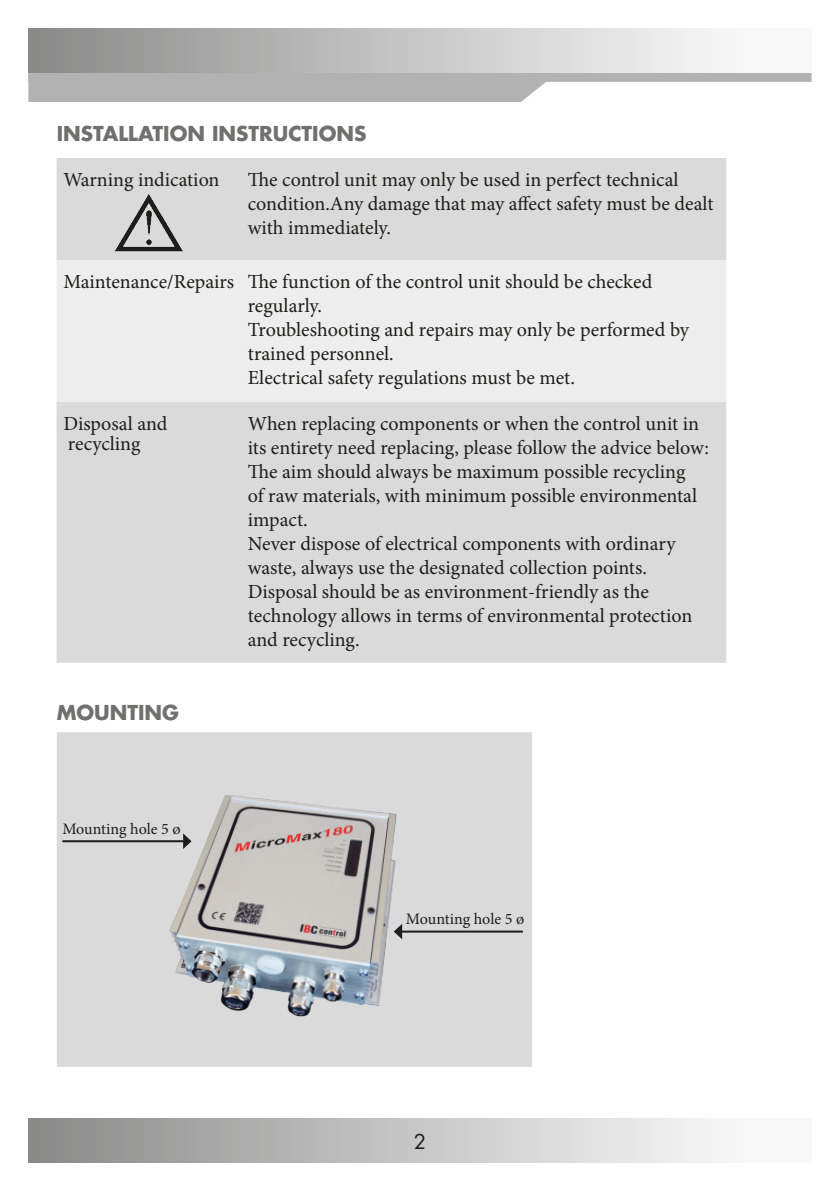
<style>
.page{position:relative;width:840px;height:1191px;background:#fff}
.page>*{position:absolute;margin:0;border:0;box-sizing:border-box;transform-origin:0 0}
.t1{font:20px/24px "Minion Pro";color:#1d1d1b}
.t2{font:700 20px "Futura";color:#70706f}
.t3{font:20px "Futura Std";color:#1d1d1b}
.t4{font:16px "Minion Pro";letter-spacing:-.005em;color:#1d1d1b}
</style>
<div class="page">
<div style="left:28px;top:63px;width:783px;height:19px;background:linear-gradient(to right,#b2b2b2,#b2b2b2)"></div>
<div style="left:28px;top:28px;width:783px;height:44px;background:linear-gradient(to right,#8b8b8b,#fff)"></div>
<div style="left:28px;top:75px;width:527px;height:27px;background:#b2b2b2"></div>
<div style="left:28px;top:1118px;width:783px;height:44px;background:linear-gradient(to right,#8b8b8b,#fff)"></div>
<div style="left:56px;top:158px;width:669px;height:504px;background:#dadada"></div>
<div style="left:56px;top:260px;width:669px;height:142px;background:#ededed"></div>
<img style="left:114px;top:194px;width:69px;height:57px">
<div style="left:57px;top:732px;width:474px;height:334px;background:#dadada"></div>
<img style="left:130px;top:795px;width:329px;height:272px">
<hr style="left:62px;top:840px;width:122px;height:2px;background:#1d1d1b">
<svg style="left:183px;top:833px;width:8px;height:16px"></svg>
<hr style="left:401px;top:930px;width:121px;height:2px;background:#1d1d1b">
<svg style="left:393px;top:923px;width:9px;height:16px"></svg>
<p class="t2" style="left:57px;top:120px;width:311px">INSTALLATION INSTRUCTIONS</p>
<p class="t1" style="left:63px;top:168px;width:158px">Warning indication</p>
<p class="t1" style="left:248px;top:168px;width:467px">The control unit may only be used in perfect technical condition.Any damage that may affect safety must be dealt with immediately.</p>
<p class="t1" style="left:248px;top:270px;width:442px;text-indent:-184px">Maintenance/Repairs The function of the control unit should be checked regularly.<br>Troubleshooting and repairs may only be performed by trained personnel.<br>Electrical safety regulations must be met.</p>
<p class="t1" style="left:63px;top:414px;width:106px;line-height:20px">Disposal and recycling</p>
<p class="t1" style="left:248px;top:412px;width:462px">When replacing components or when the control unit in its entirety need replacing, please follow the advice below:<br>The aim should always be maximum possible recycling<br>of raw materials, with minimum possible environmental impact.<br>Never dispose of electrical components with ordinary waste, always use the designated collection points.<br>Disposal should be as environment-friendly as the technology allows in terms of environmental protection and recycling.</p>
<p class="t2" style="left:57px;top:699px;width:124px">MOUNTING</p>
<p class="t4" style="left:62px;top:818px;width:120px">Mounting hole 5 ø</p>
<p class="t4" style="left:406px;top:908px;width:120px">Mounting hole 5 ø</p>
<p class="t3" style="left:413px;top:1129px;width:14px">2</p>
</div>
